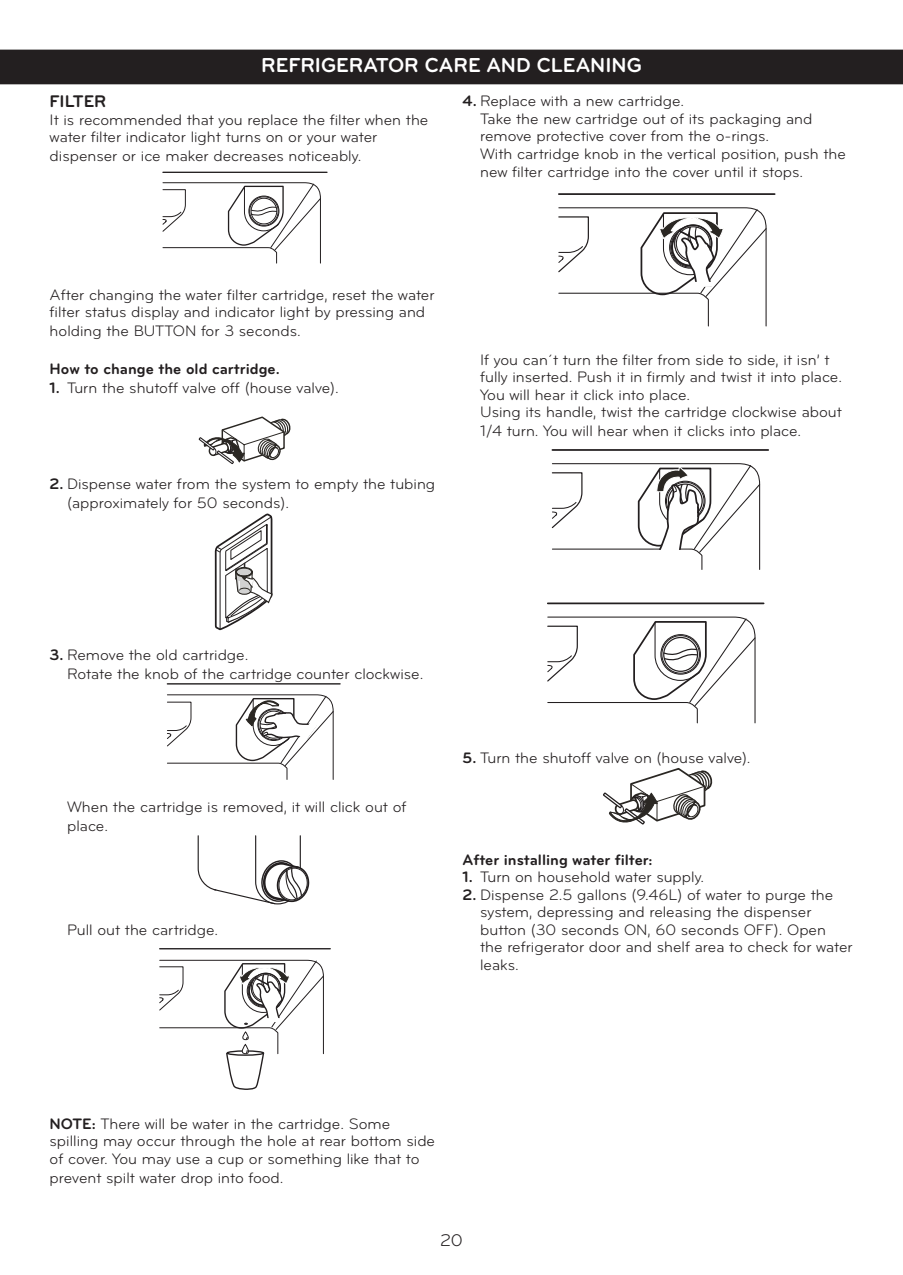
<style>
.page{position:relative;width:903px;height:1275px;background:#fff}
.page>*{position:absolute;margin:0;border:0;box-sizing:border-box;transform-origin:0 0}
.BANDAS_NEGRAS{font:700 21px "Bryant LG";color:#fff}
.t1{font:700 17.5px "Bryant LG";color:#231f20}
.t2{font:17.5px "Bryant LG";color:#231f20}
.t3{font:15.75px/17.5px "Bryant LG";color:#231f20}
.t4{font:700 15.75px "Bryant LG";color:#231f20}
.s1{font-weight:700}
</style>
<div class="page">
<div style="left:0;top:50px;width:903px;height:34px;background:#231f20"></div>
<hr style="left:163px;top:172px;width:164px;height:1px;background:#231f20">
<svg style="left:162px;top:182px;width:159px;height:82px"></svg>
<svg style="left:198px;top:416px;width:93px;height:49px"></svg>
<svg style="left:214px;top:513px;width:59px;height:118px"></svg>
<hr style="left:167px;top:683px;width:173px;height:2px;background:#231f20">
<svg style="left:167px;top:694px;width:167px;height:86px"></svg>
<svg style="left:197px;top:835px;width:113px;height:70px"></svg>
<svg style="left:159px;top:948px;width:171px;height:142px"></svg>
<svg style="left:558px;top:193px;width:217px;height:134px"></svg>
<hr style="left:552px;top:449px;width:216px;height:2px;background:#231f20">
<svg style="left:551px;top:463px;width:210px;height:107px"></svg>
<hr style="left:548px;top:602px;width:216px;height:2px;background:#231f20">
<svg style="left:547px;top:616px;width:209px;height:108px"></svg>
<svg style="left:603px;top:768px;width:110px;height:57px"></svg>
<p class="BANDAS_NEGRAS" style="left:261px;top:52px;width:382px">REFRIGERATOR CARE AND CLEANING</p>
<p class="t1" style="left:50px;top:91px;width:58px">FILTER</p>
<p class="t3" style="left:50px;top:111px;width:380px">It is recommended that you replace the filter when the</p>
<p class="t3" style="left:50px;top:128px;width:329px;line-height:18.9px">water filter indicator light turns on or your water dispenser or ice maker decreases noticeably.</p>
<p class="t3" style="left:463px;top:92px;width:223px"><span class="s1">4.</span> Replace with a new cartridge.</p>
<p class="t3" style="left:480px;top:110px;width:334px">Take the new cartridge out of its packaging and remove protective cover from the o-rings.</p>
<p class="t3" style="left:480px;top:144px;width:367px;line-height:18.9px">With cartridge knob in the vertical position, push the new filter cartridge into the cover until it stops.</p>
<p class="t3" style="left:50px;top:286px;width:386px">After changing the water filter cartridge, reset the water</p>
<p class="t3" style="left:50px;top:304px;width:377px">filter status display and indicator light by pressing and</p>
<p class="t3" style="left:50px;top:322px;width:253px">holding the BUTTON for 3 seconds.</p>
<p class="t4" style="left:50px;top:359px;width:232px">How to change the old cartridge.</p>
<p class="t3" style="left:50px;top:379px;width:291px"><span class="s1">1.</span> Turn the shutoff valve off (house valve).</p>
<p class="t3" style="left:67px;top:475px;width:370px;line-height:18.9px;text-indent:-18px"><span class="s1">2.</span> Dispense water from the system to empty the tubing (approximately for 50 seconds).</p>
<p class="t3" style="left:480px;top:351px;width:363px">If you can´t turn the filter from side to side, it isn’ t fully inserted. Push it in firmly and twist it into place.<br>You will hear it click into place.</p>
<p class="t3" style="left:480px;top:403px;width:363px;line-height:18.9px">Using its handle, twist the cartridge clockwise about<br>1/4 turn. You will hear when it clicks into place.</p>
<p class="t3" style="left:50px;top:646px;width:200px"><span class="s1">3.</span> Remove the old cartridge.</p>
<p class="t3" style="left:67px;top:665px;width:358px">Rotate the knob of the cartridge counter clockwise.</p>
<p class="t3" style="left:67px;top:797px;width:341px;line-height:18.9px">When the cartridge is removed, it will click out of place.</p>
<p class="t3" style="left:67px;top:921px;width:153px">Pull out the cartridge.</p>
<p class="t3" style="left:463px;top:749px;width:289px"><span class="s1">5.</span> Turn the shutoff valve on (house valve).</p>
<p class="t4" style="left:463px;top:850px;width:191px">After installing water filter:</p>
<p class="t3" style="left:463px;top:868px;width:243px"><span class="s1">1.</span> Turn on household water supply.</p>
<p class="t3" style="left:480px;top:886px;width:374px;text-indent:-18px"><span class="s1">2.</span> Dispense 2.5 gallons (9.46L) of water to purge the system, depressing and releasing the dispenser button (30 seconds ON, 60 seconds OFF). Open<br>the refrigerator door and shelf area to check for water leaks.</p>
<p class="t3" style="left:50px;top:1114px;width:387px;line-height:18px"><span class="s1">NOTE:</span> There will be water in the cartridge. Some spilling may occur through the hole at rear bottom side of cover. You may use a cup or something like that to prevent spilt water drop into food.</p>
<p class="t2" style="left:440px;top:1230px;width:24px">20</p>
</div>
